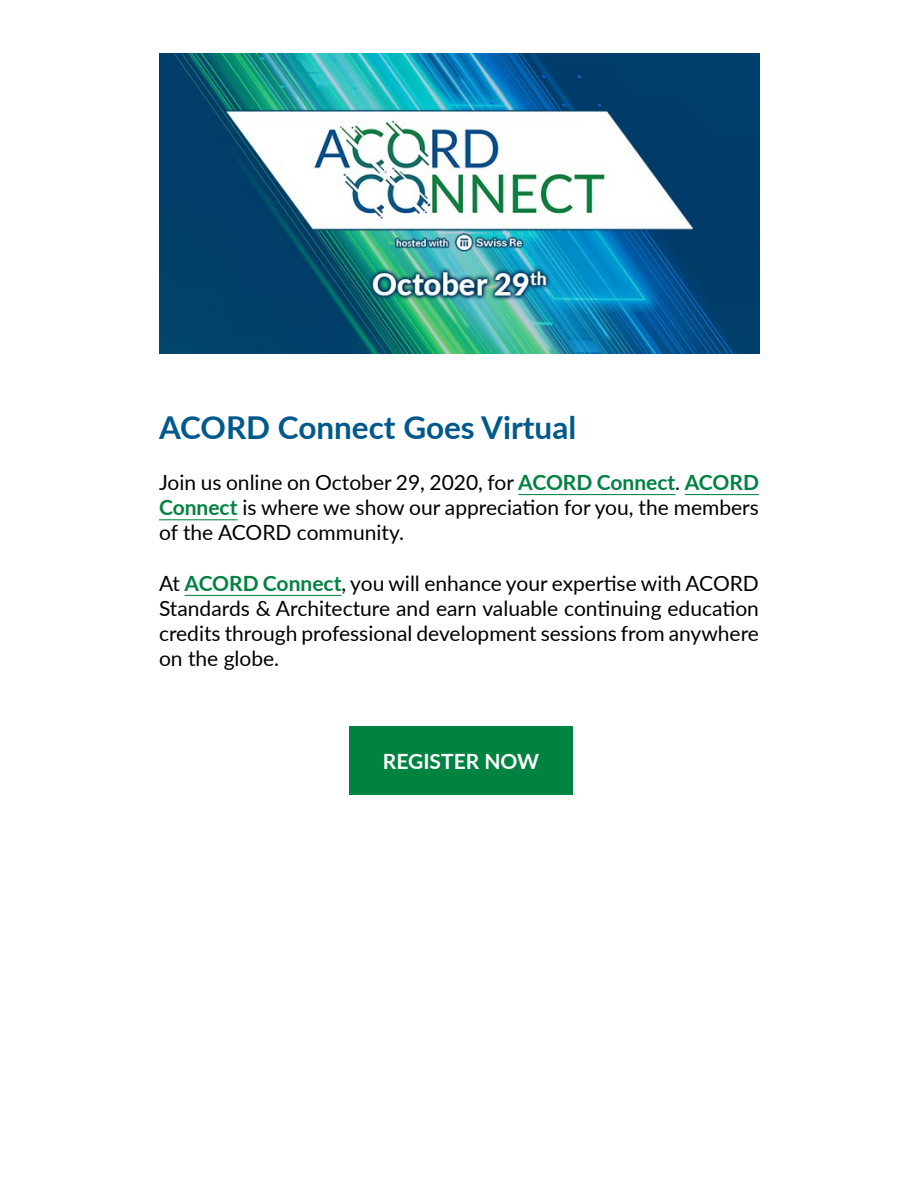
<style>
.page{position:relative;width:918px;height:1188px;background:#fff}
.page>*{position:absolute;margin:0;border:0;box-sizing:border-box;transform-origin:0 0}
.t1{font:700 31.5px "Lato";color:#00598c}
.t2{font:21px/25.2px "Lato";color:#000;text-align:justify}
.t3{font:700 21px "Lato";color:#fff}
.s1{font-weight:700;color:#008241}
</style>
<div class="page">
<div style="left:349px;top:726px;width:224px;height:69px;background:#008241"></div>
<img style="left:159px;top:54px;width:600px;height:300px">
<hr style="left:518px;top:494px;width:157px;height:1px;background:#008241">
<hr style="left:685px;top:494px;width:74px;height:1px;background:#008241">
<hr style="left:159px;top:519px;width:79px;height:1px;background:#008241">
<hr style="left:185px;top:595px;width:157px;height:1px;background:#008241">
<h1 class="t1" style="left:159px;top:405px;width:419px">ACORD Connect Goes Virtual</h1>
<p class="t2" style="left:159px;top:469px;width:601px">Join us online on October 29, 2020, for <span class="s1">ACORD Connect</span>. <span class="s1">ACORD Connect</span> is where we show our appreciation for you, the members of the ACORD community.</p>
<p class="t2" style="left:159px;top:569px;width:601px">At <span class="s1">ACORD Connect</span>, you will enhance your expertise with ACORD Standards &amp; Architecture and earn valuable continuing education credits through professional development sessions from anywhere on the globe.</p>
<p class="t3" style="left:383px;top:746px;width:158px">REGISTER NOW</p>
</div>
